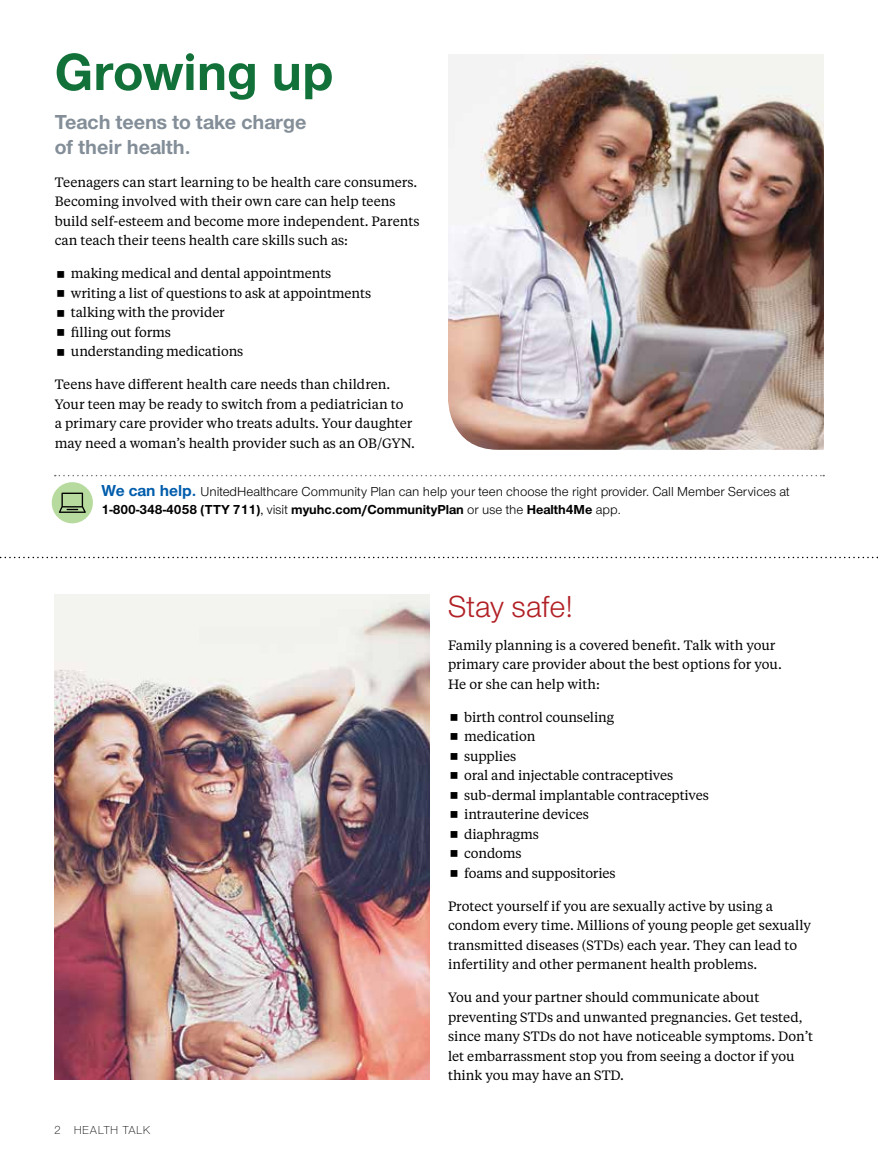
<style>
.page{position:relative;width:878px;height:1161px;background:#fff}
.page>*{position:absolute;margin:0;border:0;box-sizing:border-box;transform-origin:0 0}
.t1{font:700 54px "UHC Sans";color:#117139}
.t2{font:31.5px "UHC Sans";color:#b12025}
.t3{font:700 21px/25.2px "UHC Sans";color:#838e98}
.t4{font:13.5px/19.5px "UHC Serif Text";color:#000}
.t5{font:13.5px/18px "UHC Sans";color:#000}
.t6{font:300 12px "UHC Sans";letter-spacing:.04em;color:#000}
.s1{font-weight:700;font-size:16.5px;color:#005dac}
.s2{font-weight:700}
</style>
<div class="page">
<img style="left:448px;top:54px;width:376px;height:396px">
<svg style="left:55px;top:475px;width:769px;height:1px"></svg>
<div style="left:52px;top:482px;width:41px;height:41px;background:#b7db9f;border-radius:50%"></div>
<svg style="left:59px;top:493px;width:27px;height:20px"></svg>
<img style="left:54px;top:595px;width:376px;height:485px">
<svg style="left:0;top:557px;width:878px;height:1px"></svg>
<h1 class="t1" style="left:55px;top:36px;width:280px">Growing up</h1>
<h3 class="t3" style="left:55px;top:108px;width:253px">Teach teens to take charge of their health.</h3>
<p class="t4" style="left:55px;top:172px;width:366px">Teenagers can start learning to be health care consumers.<br>Becoming involved with their own care can help teens build self-esteem and become more independent. Parents can teach their teens health care skills such as:</p>
<p class="t4" style="left:71px;top:263px;width:301px">making medical and dental appointments writing a list of questions to ask at appointments talking with the provider<br>filling out forms<br>understanding medications</p>
<p class="t4" style="left:55px;top:374px;width:361px">Teens have different health care needs than children.<br>Your teen may be ready to switch from a pediatrician to<br>a primary care provider who treats adults. Your daughter may need a woman’s health provider such as an OB/GYN.</p>
<p class="t5" style="left:102px;top:482px;width:689px"><span class="s1">We can help.</span> UnitedHealthcare Community Plan can help your teen choose the right provider. Call Member Services at<br><span class="s2">1-800-348-4058 (TTY 711)</span>, visit <span class="s2">myuhc.com/CommunityPlan</span> or use the <span class="s2">Health4Me</span> app.</p>
<p class="t6" style="left:54px;top:1122px;width:98px">2 HEALTH TALK</p>
<h2 class="t2" style="left:448px;top:586px;width:127px">Stay safe!</h2>
<p class="t4" style="left:448px;top:635px;width:335px">Family planning is a covered benefit. Talk with your primary care provider about the best options for you.<br>He or she can help with:</p>
<p class="t4" style="left:464px;top:707px;width:246px">birth control counseling<br>medication<br>supplies<br>oral and injectable contraceptives sub-dermal implantable contraceptives intrauterine devices<br>diaphragms<br>condoms<br>foams and suppositories</p>
<p class="t4" style="left:448px;top:896px;width:364px">Protect yourself if you are sexually active by using a condom every time. Millions of young people get sexually transmitted diseases (STDs) each year. They can lead to infertility and other permanent health problems.</p>
<p class="t4" style="left:448px;top:987px;width:367px">You and your partner should communicate about preventing STDs and unwanted pregnancies. Get tested, since many STDs do not have noticeable symptoms. Don’t let embarrassment stop you from seeing a doctor if you think you may have an STD.</p>
</div>
